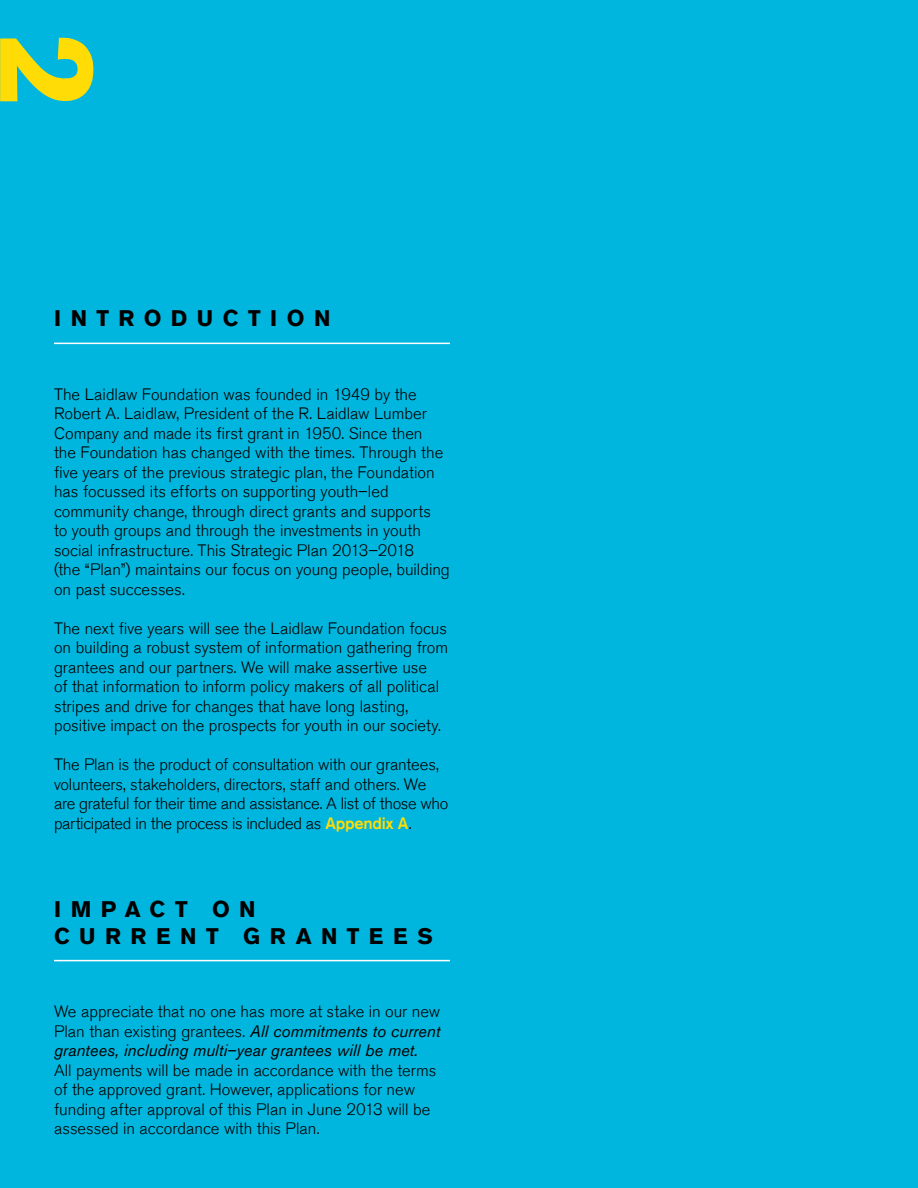
<style>
.page{position:relative;width:918px;height:1188px;background:#00b6de}
.page>*{position:absolute;margin:0;border:0;box-sizing:border-box;transform-origin:0 0}
.t1{font:700 135.15px "Akzidenz Grotesk BE";color:#ffdc06}
.headline{font:700 22.5px/27px "Akzidenz Grotesk BE";letter-spacing:.42em;color:#000}
.body{font:300 16.5px/19.5px "Akzidenz Grotesk BE";color:#000}
.s1{font-weight:500;color:#ffdc06}
.s2{font-weight:400;font-style:italic}
</style>
<div class="page">
<hr style="left:54px;top:343px;width:396px;height:1px;background:#fff">
<hr style="left:54px;top:960px;width:396px;height:1px;background:#fff">
<p class="t1" style="left:125px;top:33px;width:77px;rotate:90deg">2</p>
<p class="headline" style="left:54px;top:305px;width:278px">INTRODUCTION</p>
<p class="body" style="left:54px;top:385px;width:397px">The Laidlaw Foundation was founded in 1949 by the Robert A. Laidlaw, President of the R. Laidlaw Lumber Company and made its first grant in 1950. Since then<br>the Foundation has changed with the times. Through the five years of the previous strategic plan, the Foundation has focussed its efforts on supporting youth–led community change, through direct grants and supports<br>to youth groups and through the investments in youth social infrastructure. This Strategic Plan 2013–2018<br>(the “Plan”) maintains our focus on young people, building on past successes.</p>
<p class="body" style="left:54px;top:619px;width:396px">The next five years will see the Laidlaw Foundation focus on building a robust system of information gathering from grantees and our partners. We will make assertive use<br>of that information to inform policy makers of all political stripes and drive for changes that have long lasting, positive impact on the prospects for youth in our society.</p>
<p class="body" style="left:54px;top:755px;width:396px">The Plan is the product of consultation with our grantees, volunteers, stakeholders, directors, staff and others. We are grateful for their time and assistance. A list of those who participated in the process is included as <span class="s1">Appendix A</span>.</p>
<p class="headline" style="left:54px;top:896px;width:380px">IMPACT ON<br>CURRENT GRANTEES</p>
<p class="body" style="left:54px;top:1002px;width:388px">We appreciate that no one has more at stake in our new Plan than existing grantees. <span class="s2">All commitments to current grantees, including multi–year grantees will be met.<br></span>All payments will be made in accordance with the terms of the approved grant. However, applications for new funding after approval of this Plan in June 2013 will be assessed in accordance with this Plan.</p>
</div>
